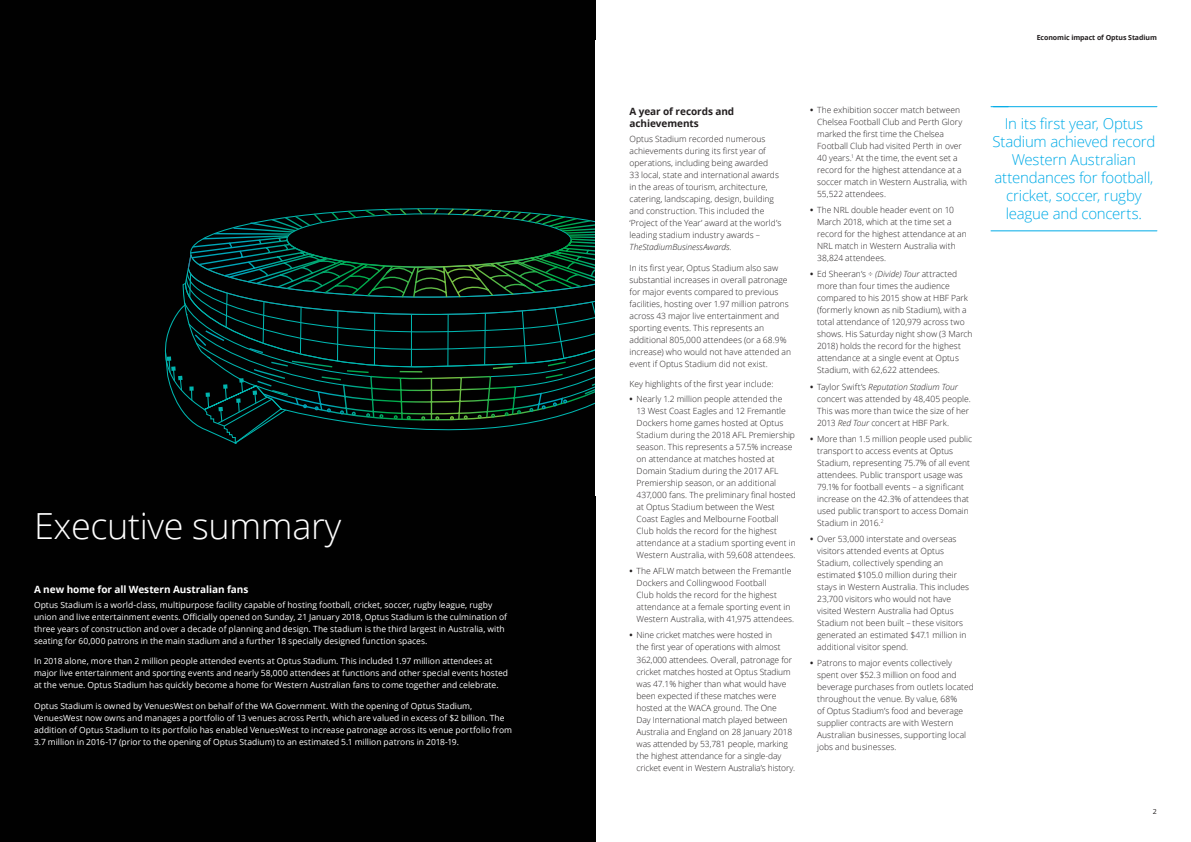
<style>
.page{position:relative;width:1191px;height:842px;background:#fff}
.page>*{position:absolute;margin:0;border:0;box-sizing:border-box;transform-origin:0 0}
.Story_heading_light{font:300 36px "Open Sans";letter-spacing:-.01em;color:#fff}
.Quote_pullout_small{font:300 15px/18px "Open Sans";letter-spacing:-.015em;color:#00abe7;text-align:center}
.Subhead_A__8_5_12pt{font:700 10px "Open Sans";letter-spacing:-.005em;color:#fff}
.Subhead_A__8_5_12pt-2{font:700 10px/12px "Open Sans";letter-spacing:-.005em;color:#231f20}
.Body_copy__8_5_12pt{font:300 8.5px/12px "Open Sans";color:#231f20}
.Body_copy__8_5_12pt-2{font:8.5px/12px "Open Sans";letter-spacing:.005em;color:#fff}
.Bullet_intro{font:300 8.5px "Open Sans";letter-spacing:.005em;color:#231f20}
.t1{font:700 7px "Open Sans";letter-spacing:-.01em;color:#231f20}
.t2{font:7px "Open Sans";color:#231f20}
.s1{font-style:italic}
.s2{font-weight:700}
</style>
<div class="page">
<div style="left:0;top:0;width:595px;height:842px;background:#010101"></div>
<svg style="left:321px;top:208px;width:213px;height:5px"></svg>
<svg style="left:164px;top:213px;width:431px;height:231px"></svg>
<hr style="left:991px;top:106px;width:166px;height:1px;background:#00abe7">
<hr style="left:991px;top:230px;width:166px;height:1px;background:#00abe7">
<p class="Story_heading_light" style="left:34px;top:501px;width:309px">Executive summary</p>
<p class="Subhead_A__8_5_12pt" style="left:34px;top:582px;width:216px">A new home for all Western Australian fans</p>
<p class="Body_copy__8_5_12pt-2" style="left:34px;top:599px;width:474px">Optus Stadium is a world-class, multipurpose facility capable of hosting football, cricket, soccer, rugby league, rugby union and live entertainment events. Officially opened on Sunday, 21 January 2018, Optus Stadium is the culmination of three years of construction and over a decade of planning and design. The stadium is the third largest in Australia, with seating for 60,000 patrons in the main stadium and a further 18 specially designed function spaces.</p>
<p class="Body_copy__8_5_12pt-2" style="left:34px;top:655px;width:475px">In 2018 alone, more than 2 million people attended events at Optus Stadium. This included 1.97 million attendees at major live entertainment and sporting events and nearly 58,000 attendees at functions and other special events hosted at the venue. Optus Stadium has quickly become a home for Western Australian fans to come together and celebrate.</p>
<p class="Body_copy__8_5_12pt-2" style="left:34px;top:700px;width:479px">Optus Stadium is owned by VenuesWest on behalf of the WA Government. With the opening of Optus Stadium, VenuesWest now owns and manages a portfolio of 13 venues across Perth, which are valued in excess of $2 billion. The addition of Optus Stadium to its portfolio has enabled VenuesWest to increase patronage across its venue portfolio from 3.7 million in 2016-17 (prior to the opening of Optus Stadium) to an estimated 5.1 million patrons in 2018-19.</p>
<p class="t1" style="left:1036px;top:32px;width:122px">Economic impact of Optus Stadium</p>
<p class="Subhead_A__8_5_12pt-2" style="left:629px;top:105px;width:106px">A year of records and achievements</p>
<p class="Body_copy__8_5_12pt" style="left:629px;top:133px;width:153px">Optus Stadium recorded numerous achievements during its first year of operations, including being awarded<br>33 local, state and international awards in the areas of tourism, architecture, catering, landscaping, design, building and construction. This included the ‘Project of the Year’ award at the world’s leading stadium industry awards – <span class="s1">TheStadiumBusinessAwards.</span></p>
<p class="Body_copy__8_5_12pt" style="left:629px;top:261px;width:163px">In its first year, Optus Stadium also saw substantial increases in overall patronage for major events compared to previous facilities, hosting over 1.97 million patrons across 43 major live entertainment and sporting events. This represents an additional 805,000 attendees (or a 68.9% increase) who would not have attended an event if Optus Stadium did not exist.</p>
<p class="Bullet_intro" style="left:629px;top:378px;width:145px">Key highlights of the first year include:</p>
<p class="Body_copy__8_5_12pt" style="left:636px;top:393px;width:161px;text-indent:-7px"><span class="s2">•</span> Nearly 1.2 million people attended the<br>13 West Coast Eagles and 12 Fremantle Dockers home games hosted at Optus Stadium during the 2018 AFL Premiership season. This represents a 57.5% increase on attendance at matches hosted at Domain Stadium during the 2017 AFL Premiership season, or an additional 437,000 fans. The preliminary final hosted at Optus Stadium between the West Coast Eagles and Melbourne Football Club holds the record for the highest attendance at a stadium sporting event in Western Australia, with 59,608 attendees.</p>
<p class="Body_copy__8_5_12pt" style="left:636px;top:565px;width:159px;text-indent:-7px"><span class="s2">•</span> The AFLW match between the Fremantle Dockers and Collingwood Football<br>Club holds the record for the highest attendance at a female sporting event in Western Australia, with 41,975 attendees.</p>
<p class="Body_copy__8_5_12pt" style="left:636px;top:629px;width:160px;text-indent:-7px"><span class="s2">•</span> Nine cricket matches were hosted in<br>the first year of operations with almost 362,000 attendees. Overall, patronage for cricket matches hosted at Optus Stadium was 47.1% higher than what would have been expected if these matches were hosted at the WACA ground. The One<br>Day International match played between Australia and England on 28 January 2018 was attended by 53,781 people, marking the highest attendance for a single-day cricket event in Western Australia’s history.</p>
<p class="Body_copy__8_5_12pt" style="left:817px;top:103px;width:151px;text-indent:-7px"><span class="s2">•</span> The exhibition soccer match between Chelsea Football Club and Perth Glory marked the first time the Chelsea Football Club had visited Perth in over 40 years.<sup>1</sup> At the time, the event set a record for the highest attendance at a soccer match in Western Australia, with 55,522 attendees.</p>
<p class="Body_copy__8_5_12pt" style="left:817px;top:204px;width:151px;text-indent:-7px"><span class="s2">•</span> The NRL double header event on 10<br>March 2018, which at the time set a record for the highest attendance at an<br>NRL match in Western Australia with<br>38,824 attendees.</p>
<p class="Body_copy__8_5_12pt" style="left:817px;top:268px;width:157px;text-indent:-7px"><span class="s2">•</span> Ed Sheeran’s ÷ <span class="s1">(Divide) Tour</span> attracted more than four times the audience compared to his 2015 show at HBF Park (formerly known as nib Stadium), with a total attendance of 120,979 across two shows. His Saturday night show (3 March 2018) holds the record for the highest attendance at a single event at Optus Stadium, with 62,622 attendees.</p>
<p class="Body_copy__8_5_12pt" style="left:817px;top:380px;width:155px;text-indent:-7px"><span class="s2">•</span> Taylor Swift’s <span class="s1">Reputation Stadium Tour </span>concert was attended by 48,405 people.<br>This was more than twice the size of her 2013 <span class="s1">Red Tour</span> concert at HBF Park.</p>
<p class="Body_copy__8_5_12pt" style="left:817px;top:433px;width:156px;text-indent:-7px"><span class="s2">•</span> More than 1.5 million people used public transport to access events at Optus Stadium, representing 75.7% of all event attendees. Public transport usage was 79.1% for football events – a significant increase on the 42.3% of attendees that used public transport to access Domain Stadium in 2016.<sup>2</sup></p>
<p class="Body_copy__8_5_12pt" style="left:817px;top:533px;width:153px;text-indent:-7px"><span class="s2">•</span> Over 53,000 interstate and overseas visitors attended events at Optus Stadium, collectively spending an estimated $105.0 million during their stays in Western Australia. This includes 23,700 visitors who would not have visited Western Australia had Optus Stadium not been built – these visitors generated an estimated $47.1 million in additional visitor spend.</p>
<p class="Body_copy__8_5_12pt" style="left:817px;top:657px;width:158px;text-indent:-7px"><span class="s2">•</span> Patrons to major events collectively spent over $52.3 million on food and beverage purchases from outlets located throughout the venue. By value, 68%<br>of Optus Stadium’s food and beverage supplier contracts are with Western Australian businesses, supporting local jobs and businesses.</p>
<p class="Quote_pullout_small" style="left:992px;top:114px;width:164px">In its first year, Optus<br>Stadium achieved record<br>Western Australian attendances for football, cricket, soccer, rugby league and concerts.</p>
<p class="t2" style="left:1153px;top:807px;width:6px">2</p>
</div>
